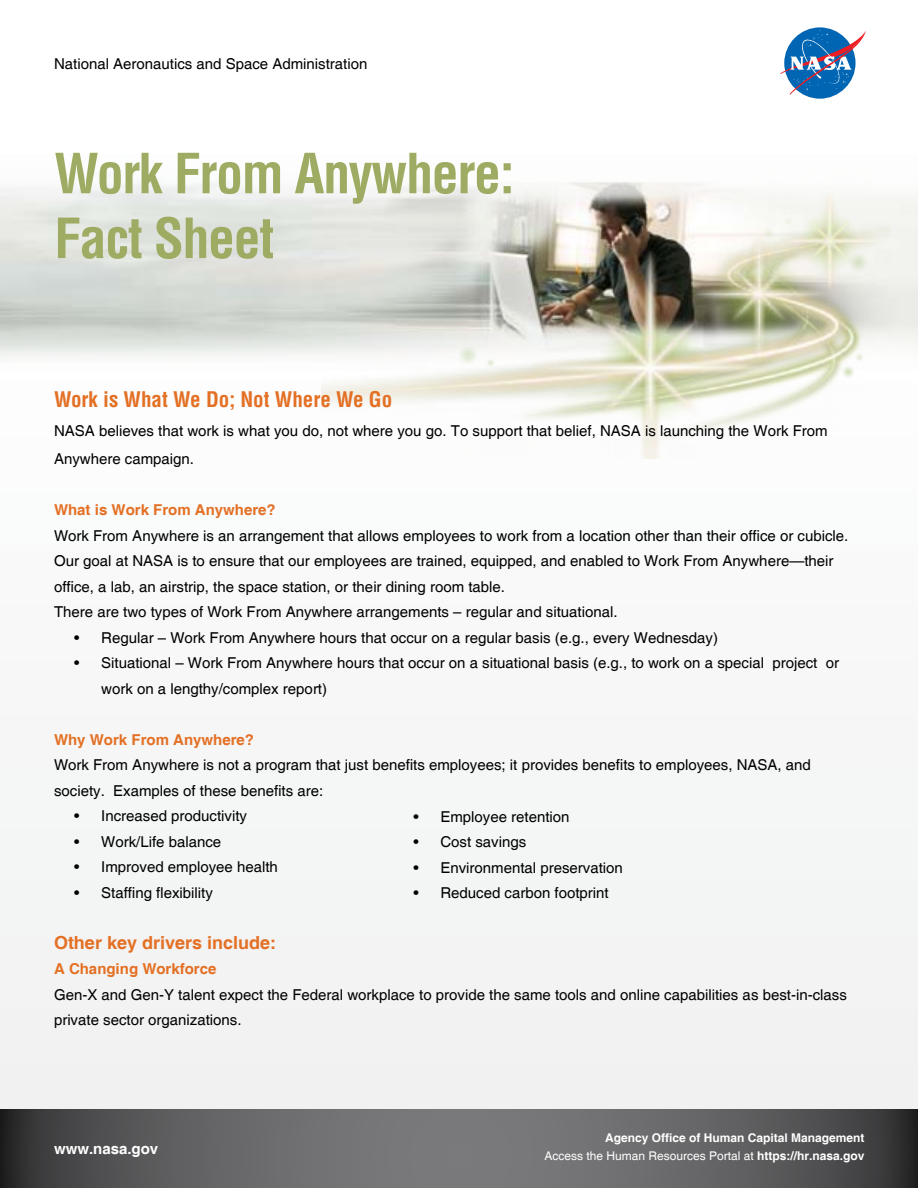
<style>
.page{position:relative;width:918px;height:1188px;background:#fff}
.page>*{position:absolute;margin:0;border:0;box-sizing:border-box;transform-origin:0 0}
.t1{font:700 condensed 54px/64.8px "Helvetica LT Std";letter-spacing:-.025em;color:#9eac63}
.t2{font:700 condensed 21px "Helvetica LT Std";color:#e37024}
.t3{font:700 18px "Helvetica";color:#e37024}
.t4{font:15px/25.5px "Helvetica";color:#000}
.t5{font:700 15px "Helvetica";color:#e37024}
.t6{font:700 15px "Helvetica";color:#fff}
.t7{font:700 12px/18px "Helvetica";color:#fff;text-align:right}
.s1{font-weight:400}
</style>
<div class="page">
<div style="left:1px;top:344px;width:916px;height:844px;background:#f6f6f7"></div>
<svg style="left:784px;top:27px;width:72px;height:72px"></svg>
<svg style="left:780px;top:30px;width:86px;height:65px"></svg>
<svg style="left:0;top:1109px;width:918px;height:79px;background:#606062"></svg>
<img style="left:322px;top:175px;width:568px;height:283px">
<p class="t4" style="left:54px;top:51px;width:315px">National Aeronautics and Space Administration</p>
<h1 class="t1" style="left:54px;top:141px;width:462px">Work From Anywhere:<br>Fact Sheet</h1>
<h2 class="t2" style="left:54px;top:386px;width:340px">Work is What We Do; Not Where We Go</h2>
<p class="t4" style="left:54px;top:417px;width:775px;line-height:28.5px">NASA believes that work is what you do, not where you go. To support that belief, NASA is launching the Work From<br>Anywhere campaign.</p>
<p class="t5" style="left:54px;top:501px;width:223px">What is Work From Anywhere?</p>
<p class="t4" style="left:54px;top:523px;width:796px">Work From Anywhere is an arrangement that allows employees to work from a location other than their office or cubicle.<br>Our goal at NASA is to ensure that our employees are trained, equipped, and enabled to Work From Anywhere—their office, a lab, an airstrip, the space station, or their dining room table.<br>There are two types of Work From Anywhere arrangements – regular and situational.</p>
<p class="t4" style="left:74px;top:625px;width:645px">• Regular – Work From Anywhere hours that occur on a regular basis (e.g., every Wednesday)</p>
<p class="t4" style="left:101px;top:651px;width:739px;text-indent:-27px">• Situational – Work From Anywhere hours that occur on a situational basis (e.g., to work on a special project or work on a lengthy/complex report)</p>
<p class="t5" style="left:54px;top:730px;width:202px">Why Work From Anywhere?</p>
<p class="t4" style="left:54px;top:753px;width:758px">Work From Anywhere is not a program that just benefits employees; it provides benefits to employees, NASA, and society. Examples of these benefits are:</p>
<p class="t4" style="left:74px;top:804px;width:174px">• Increased productivity</p>
<p class="t4" style="left:74px;top:829px;width:149px">• Work/Life balance</p>
<p class="t4" style="left:74px;top:855px;width:205px">• Improved employee health</p>
<p class="t4" style="left:74px;top:880px;width:140px">• Staffing flexibility</p>
<p class="t3" style="left:54px;top:931px;width:224px">Other key drivers include:</p>
<p class="t5" style="left:54px;top:960px;width:164px">A Changing Workforce</p>
<p class="t4" style="left:54px;top:982px;width:794px">Gen-X and Gen-Y talent expect the Federal workplace to provide the same tools and online capabilities as best-in-class private sector organizations.</p>
<p class="t4" style="left:413px;top:804px;width:158px">• Employee retention</p>
<p class="t4" style="left:413px;top:830px;width:114px">• Cost savings</p>
<p class="t4" style="left:413px;top:855px;width:211px">• Environmental preservation</p>
<p class="t4" style="left:413px;top:881px;width:197px">• Reduced carbon footprint</p>
<p class="t6" style="left:54px;top:1139px;width:106px">www.nasa.gov</p>
<p class="t7" style="left:544px;top:1130px;width:322px">Agency Office of Human Capital Management<br><span class="s1">Access the Human Resources Portal at</span> https://hr.nasa.gov</p>
</div>
